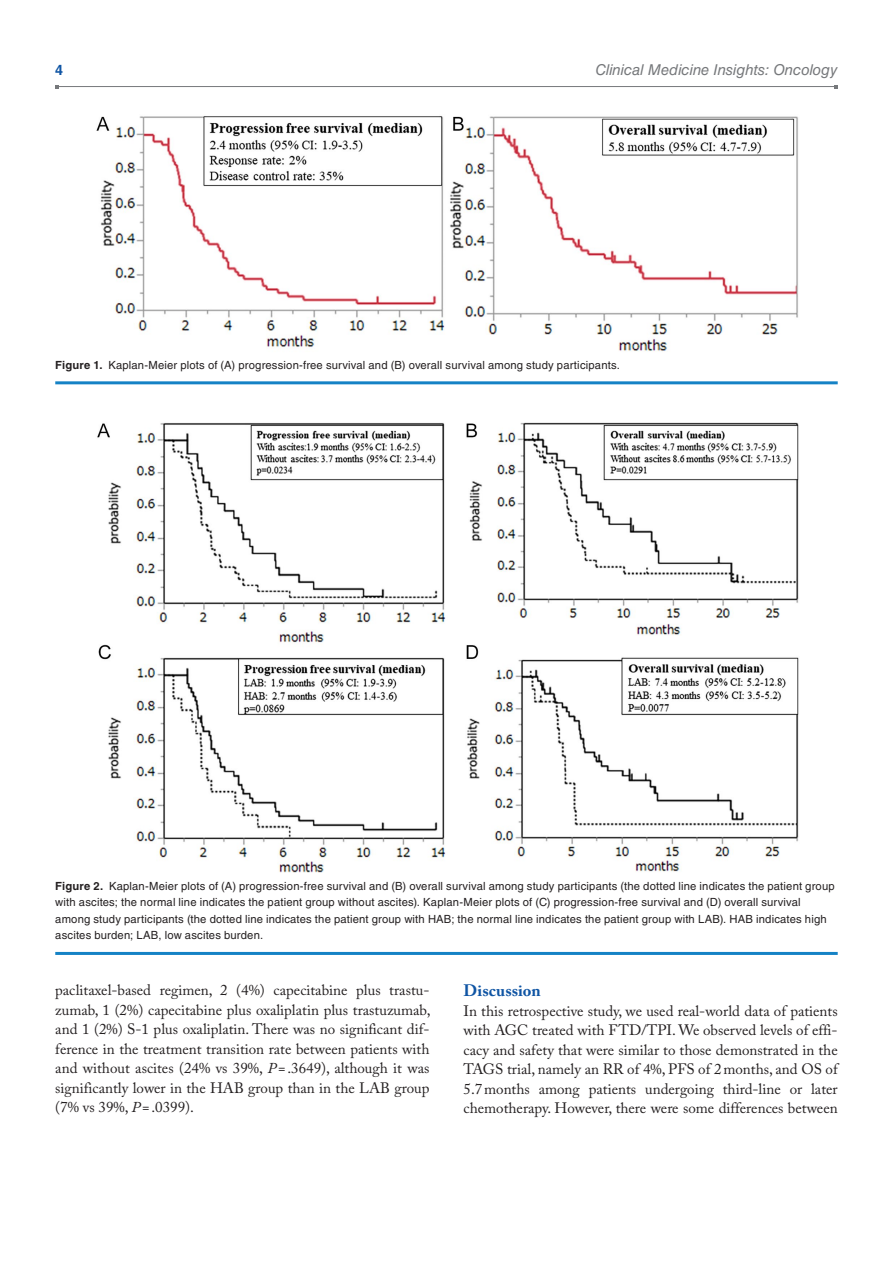
<style>
.page{position:relative;width:893px;height:1263px;background:#fff}
.page>*{position:absolute;margin:0;border:0;box-sizing:border-box;transform-origin:0 0}
.t1{font:700 16.5px "Adobe Caslon Pro";letter-spacing:.005em;color:#1055a4}
.t2{font:15px/19.5px "Adobe Caslon Pro";color:#231f20;text-align:justify}
.t3{font:italic 15px "Helvetica LT Std";letter-spacing:-.005em;color:#76787b}
.t4{font:700 14.25px "Helvetica LT Std";color:#1055a4}
.t5{font:11.25px/16.5px "Helvetica LT Std";letter-spacing:.015em;color:#231f20}
.s1{font-weight:700}
.s2{font-style:italic}
</style>
<div class="page">
<hr style="left:57px;top:86px;width:779px;height:1px;background:#76787b">
<hr style="left:55px;top:381px;width:783px;height:3px;background:#1582c5">
<img style="left:96px;top:116px;width:702px;height:236px">
<hr style="left:55px;top:952px;width:783px;height:3px;background:#1582c5">
<img style="left:97px;top:422px;width:702px;height:451px">
<p class="t4" style="left:55px;top:61px;width:9px">4</p>
<p class="t3" style="left:595px;top:61px;width:244px">Clinical Medicine Insights: Oncology</p>
<p class="t5" style="left:55px;top:356px;width:566px"><span class="s1">Figure 1.</span> Kaplan-Meier plots of (A) progression-free survival and (B) overall survival among study participants.</p>
<p class="t5" style="left:55px;top:877px;width:781px"><span class="s1">Figure 2.</span> Kaplan-Meier plots of (A) progression-free survival and (B) overall survival among study participants (the dotted line indicates the patient group with ascites; the normal line indicates the patient group without ascites). Kaplan-Meier plots of (C) progression-free survival and (D) overall survival among study participants (the dotted line indicates the patient group with HAB; the normal line indicates the patient group with LAB). HAB indicates high ascites burden; LAB, low ascites burden.</p>
<p class="t2" style="left:55px;top:980px;width:377px">paclitaxel-based regimen, 2 (4%) capecitabine plus trastu&shy;zumab, 1 (2%) capecitabine plus oxaliplatin plus trastuzumab, and 1 (2%) S-1 plus oxaliplatin. There was no significant dif&shy;ference in the treatment transition rate between patients with and without ascites (24% vs 39%, <span class="s2">P</span>=.3649), although it was significantly lower in the HAB group than in the LAB group (7% vs 39%, <span class="s2">P</span>= .0399).</p>
<p class="t1" style="left:463px;top:981px;width:79px">Discussion</p>
<p class="t2" style="left:463px;top:1001px;width:376px">In this retrospective study, we used real-world data of patients with AGC treated with FTD/TPI. We observed levels of effi&shy;cacy and safety that were similar to those demonstrated in the TAGS trial, namely an RR of 4%, PFS of 2months, and OS of 5.7months among patients undergoing third-line or later chemotherapy. However, there were some differences between</p>
</div>
